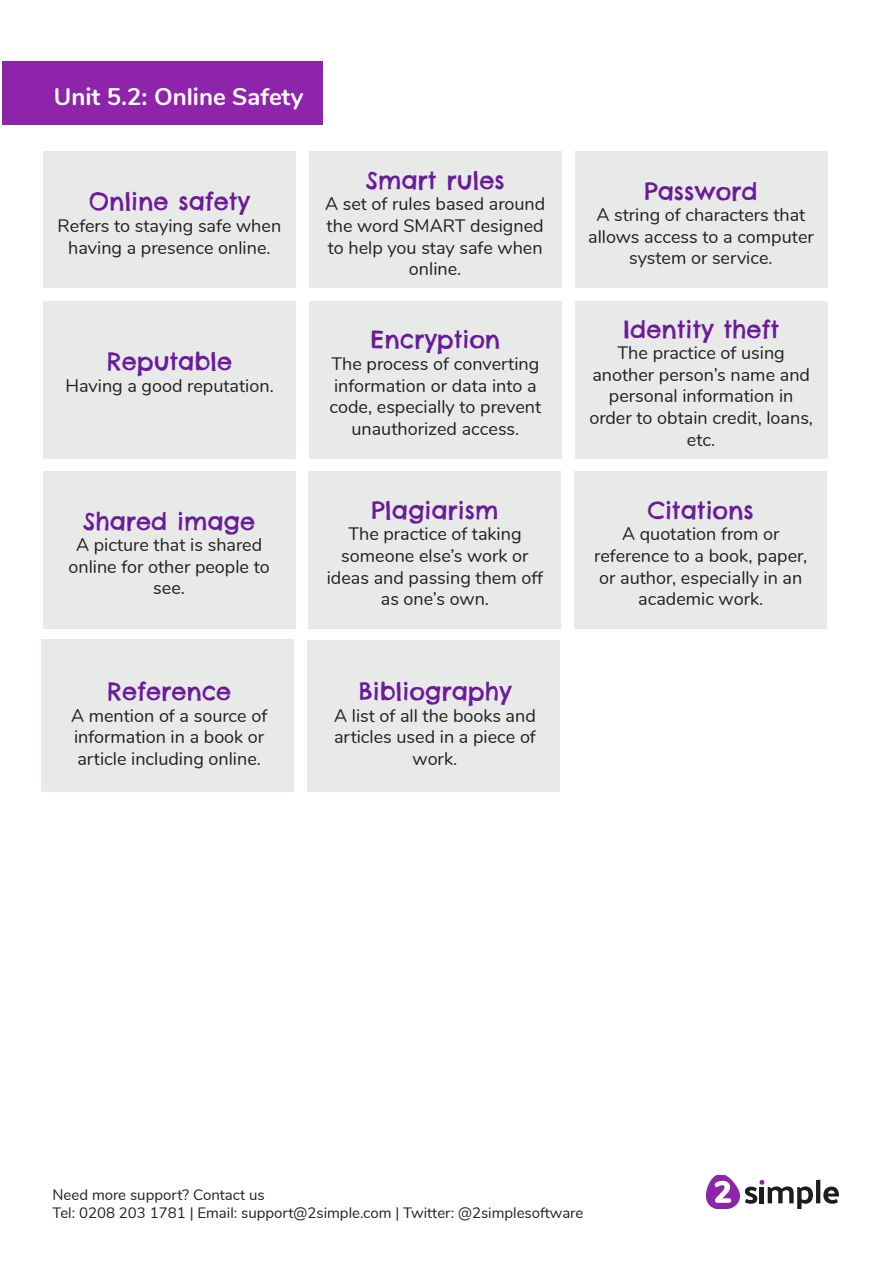
<style>
.page{position:relative;width:893px;height:1263px;background:#fff}
.page>*{position:absolute;margin:0;border:0;box-sizing:border-box;transform-origin:0 0}
.t1{font:24px "Chelsea Market";color:#6a1b9a}
.t2{font:700 24px "Nunito";color:#fff}
.t3{font:18px/21.6px "Nunito";color:#231f20;text-align:center}
.t4{font:15px/18px "Nunito";color:#231f20}
</style>
<div class="page">
<hr style="left:816px;top:1180px;width:4px;height:23px;background:#1d1d1b">
<svg style="left:823px;top:1186px;width:16px;height:18px"></svg>
<svg style="left:706px;top:1176px;width:107px;height:33px"></svg>
<div style="left:309px;top:152px;width:253px;height:136px;background:#e8eae8"></div>
<div style="left:574px;top:152px;width:253px;height:136px;background:#e8eae8"></div>
<div style="left:43px;top:152px;width:253px;height:136px;background:#e8eae8"></div>
<div style="left:2px;top:61px;width:320px;height:63px;background:#8e24aa"></div>
<div style="left:309px;top:301px;width:253px;height:157px;background:#e8eae8"></div>
<div style="left:575px;top:301px;width:253px;height:157px;background:#e8eae8"></div>
<div style="left:43px;top:301px;width:253px;height:157px;background:#e8eae8"></div>
<div style="left:308px;top:471px;width:253px;height:158px;background:#e8eae8"></div>
<div style="left:574px;top:471px;width:253px;height:158px;background:#e8eae8"></div>
<div style="left:43px;top:471px;width:253px;height:158px;background:#e8eae8"></div>
<div style="left:307px;top:641px;width:253px;height:151px;background:#e8eae8"></div>
<div style="left:41px;top:639px;width:253px;height:153px;background:#e8eae8"></div>
<p class="t2" style="left:54px;top:79px;width:251px">Unit 5.2: Online Safety</p>
<p class="t1" style="left:89px;top:186px;width:163px">Online safety</p>
<p class="t3" style="left:58px;top:214px;width:225px">Refers to staying safe when having a presence online.</p>
<p class="t1" style="left:107px;top:346px;width:127px">Reputable</p>
<p class="t3" style="left:65px;top:374px;width:210px">Having a good reputation.</p>
<p class="t1" style="left:366px;top:165px;width:141px">Smart rules</p>
<p class="t3" style="left:325px;top:192px;width:222px">A set of rules based around the word SMART designed to help you stay safe when online.</p>
<p class="t1" style="left:370px;top:324px;width:131px">Encryption</p>
<p class="t3" style="left:329px;top:352px;width:213px">The process of converting information or data into a code, especially to prevent unauthorized access.</p>
<p class="t1" style="left:83px;top:505px;width:173px">Shared image</p>
<p class="t3" style="left:68px;top:533px;width:203px">A picture that is shared online for other people to see.</p>
<p class="t1" style="left:372px;top:495px;width:128px">Plagiarism</p>
<p class="t3" style="left:327px;top:522px;width:218px">The practice of taking someone else’s work or ideas and passing them off as one’s own.</p>
<p class="t1" style="left:107px;top:676px;width:125px">Reference</p>
<p class="t3" style="left:71px;top:703px;width:198px;text-align:left">A mention of a source of information in a book or article including online.</p>
<p class="t1" style="left:358px;top:676px;width:155px">Bibliography</p>
<p class="t3" style="left:334px;top:703px;width:203px">A list of all the books and articles used in a piece of work.</p>
<p class="t1" style="left:644px;top:175px;width:115px">Password</p>
<p class="t3" style="left:588px;top:203px;width:227px">A string of characters that allows access to a computer system or service.</p>
<p class="t1" style="left:623px;top:313px;width:157px">Identity theft</p>
<p class="t3" style="left:589px;top:341px;width:225px">The practice of using another person’s name and personal information in order to obtain credit, loans, etc.</p>
<p class="t1" style="left:648px;top:495px;width:107px">Citations</p>
<p class="t3" style="left:594px;top:522px;width:215px">A quotation from or reference to a book, paper, or author, especially in an academic work.</p>
<p class="t4" style="left:53px;top:1185px;width:532px">Need more support? Contact us<br>Tel: 0208 203 1781 | Email: support@2simple.com | Twitter: @2simplesoftware</p>
</div>
